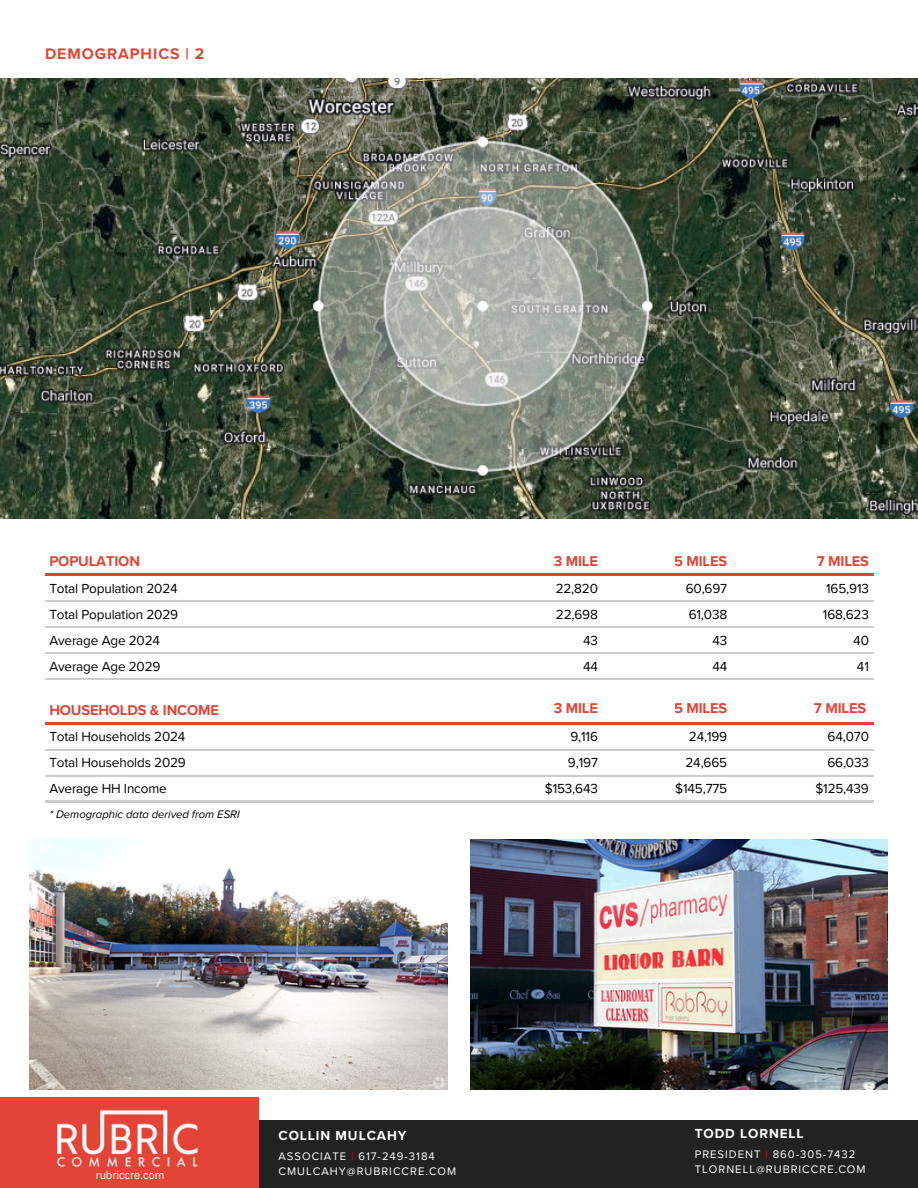
<style>
.page{position:relative;width:918px;height:1188px;background:#fff}
.page>*{position:absolute;margin:0;border:0;box-sizing:border-box;transform-origin:0 0}
.t1{font:700 15.75px "Proxima Nova";letter-spacing:.06em;color:#e44438}
.t2{font:700 14.7px "Proxima Nova";letter-spacing:-.01em;color:#e44438}
.t3{font:13.5px/25.8px "Proxima Nova";letter-spacing:-.01em;color:#000;text-align:right}
.t4{font:700 13.5px "Proxima Nova";letter-spacing:.065em;color:#fff}
.t5{font:11.25px/15px "Proxima Nova";letter-spacing:.09em;color:#fff}
.t6{font:italic 11.25px "Proxima Nova";color:#000}
.t7{font:11.25px "IBM Plex Sans";letter-spacing:-.01em;color:#fff}
.s1{color:#f00}
</style>
<div class="page">
<div style="left:0;top:1120px;width:918px;height:68px;background:#222"></div>
<div style="left:0;top:1098px;width:259px;height:90px;background:#e44438"></div>
<img style="left:57px;top:1110px;width:141px;height:57px">
<img style="left:0;top:78px;width:918px;height:440px">
<hr style="left:722px;top:678px;width:151px;height:1px;background:#ccc">
<hr style="left:582px;top:678px;width:140px;height:1px;background:#ccc">
<hr style="left:440px;top:678px;width:142px;height:1px;background:#ccc">
<hr style="left:45px;top:678px;width:395px;height:1px;background:#ccc">
<hr style="left:722px;top:652px;width:151px;height:2px;background:#ccc">
<hr style="left:582px;top:652px;width:140px;height:2px;background:#ccc">
<hr style="left:440px;top:652px;width:142px;height:2px;background:#ccc">
<hr style="left:45px;top:652px;width:395px;height:2px;background:#ccc">
<hr style="left:722px;top:627px;width:151px;height:1px;background:#ccc">
<hr style="left:582px;top:627px;width:140px;height:1px;background:#ccc">
<hr style="left:440px;top:627px;width:142px;height:1px;background:#ccc">
<hr style="left:45px;top:627px;width:395px;height:1px;background:#ccc">
<hr style="left:722px;top:601px;width:151px;height:1px;background:#ccc">
<hr style="left:582px;top:601px;width:140px;height:1px;background:#ccc">
<hr style="left:440px;top:601px;width:142px;height:1px;background:#ccc">
<hr style="left:45px;top:601px;width:395px;height:1px;background:#ccc">
<hr style="left:722px;top:574px;width:151px;height:2px;background:#e44438">
<hr style="left:582px;top:574px;width:140px;height:2px;background:#e44438">
<hr style="left:440px;top:574px;width:142px;height:2px;background:#e44438">
<hr style="left:45px;top:574px;width:395px;height:2px;background:#e44438">
<hr style="left:722px;top:801px;width:151px;height:1px;background:#ccc">
<hr style="left:582px;top:801px;width:140px;height:1px;background:#ccc">
<hr style="left:440px;top:801px;width:142px;height:1px;background:#ccc">
<hr style="left:45px;top:801px;width:395px;height:1px;background:#ccc">
<hr style="left:722px;top:775px;width:151px;height:1px;background:#ccc">
<hr style="left:582px;top:775px;width:140px;height:1px;background:#ccc">
<hr style="left:440px;top:775px;width:142px;height:1px;background:#ccc">
<hr style="left:45px;top:775px;width:395px;height:1px;background:#ccc">
<hr style="left:722px;top:749px;width:151px;height:1px;background:#ccc">
<hr style="left:582px;top:749px;width:140px;height:1px;background:#ccc">
<hr style="left:440px;top:749px;width:142px;height:1px;background:#ccc">
<hr style="left:45px;top:749px;width:395px;height:1px;background:#ccc">
<hr style="left:722px;top:722px;width:151px;height:2px;background:#e44438">
<hr style="left:582px;top:722px;width:140px;height:2px;background:#e44438">
<hr style="left:440px;top:722px;width:142px;height:2px;background:#e44438">
<hr style="left:45px;top:722px;width:395px;height:2px;background:#e44438">
<img style="left:30px;top:840px;width:417px;height:249px">
<img style="left:471px;top:840px;width:417px;height:249px">
<p class="t1" style="left:45px;top:45px;width:161px">DEMOGRAPHICS | 2</p>
<h1 class="t2" style="left:49px;top:553px;width:92px">POPULATION</h1>
<p class="t3" style="left:49px;top:576px;width:130px;text-align:left">Total Population 2024<br>Total Population 2029<br>Average Age 2024<br>Average Age 2029</p>
<h3 class="t2" style="left:49px;top:701px;width:171px">HOUSEHOLDS &amp; INCOME</h3>
<h1 class="t3" style="left:49px;top:724px;width:138px;text-align:justify">Total Households 2024<br>Total Households 2029<br>Average HH Income</h1>
<h3 class="t6" style="left:49px;top:807px;width:192px">* Demographic data derived from ESRI</h3>
<h1 class="t2" style="left:554px;top:553px;width:46px">3 MILE</h1>
<h1 class="t2" style="left:674px;top:553px;width:55px">5 MILES</h1>
<h1 class="t2" style="left:817px;top:553px;width:54px">7 MILES</h1>
<h1 class="t3" style="left:556px;top:576px;width:44px">22,820<br>22,698<br>43<br>44</h1>
<h1 class="t3" style="left:686px;top:576px;width:43px">60,697<br>61,038<br>43<br>44</h1>
<h3 class="t3" style="left:823px;top:576px;width:48px">165,913<br>168,623<br>40<br>41</h3>
<h3 class="t2" style="left:554px;top:699px;width:46px">3 MILE</h3>
<h3 class="t2" style="left:674px;top:699px;width:55px">5 MILES</h3>
<h1 class="t2" style="left:814px;top:699px;width:54px">7 MILES</h1>
<h3 class="t3" style="left:545px;top:724px;width:55px">9,116<br>9,197 $153,643</h3>
<p class="t3" style="left:675px;top:724px;width:54px">24,199<br>24,665 $145,775</p>
<h1 class="t3" style="left:815px;top:724px;width:55px">64,070<br>66,033 $125,439</h1>
<h3 class="t7" style="left:96px;top:1167px;width:70px">rubriccre.com</h3>
<p class="t4" style="left:278px;top:1128px;width:129px">COLLIN MULCAHY</p>
<p class="t5" style="left:278px;top:1149px;width:179px">ASSOCIATE <span class="s1">|</span> 617-249-3184<br>CMULCAHY@RUBRICCRE.COM</p>
<h3 class="t4" style="left:695px;top:1126px;width:110px">TODD LORNELL</h3>
<p class="t5" style="left:695px;top:1147px;width:172px">PRESIDENT <span class="s1">|</span> 860-305-7432<br>TLORNELL@RUBRICCRE.COM</p>
</div>
